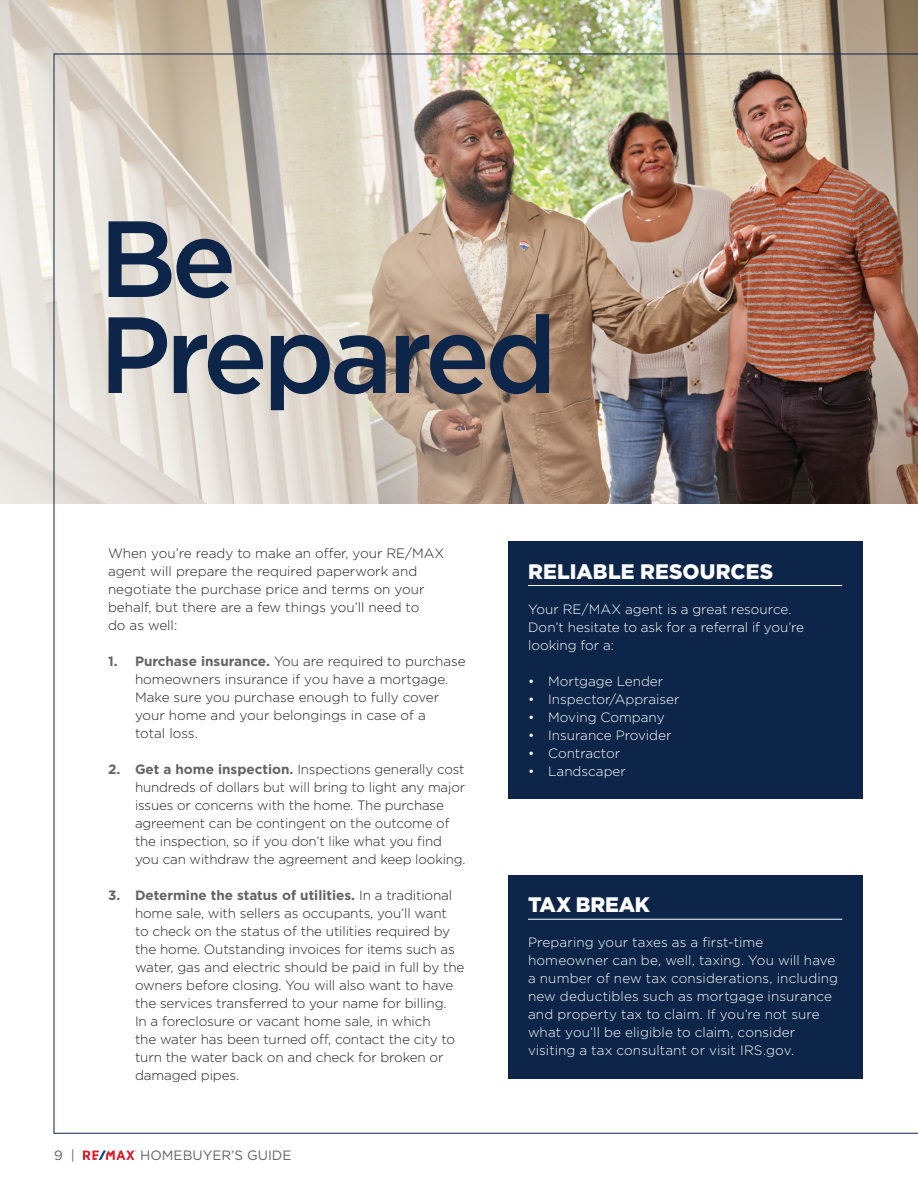
<style>
.page{position:relative;width:918px;height:1188px;background:#fff}
.page>*{position:absolute;margin:0;border:0;box-sizing:border-box;transform-origin:0 0}
.t1{font:500 108px "Gotham";letter-spacing:-.05em;color:#0c2548}
.t2{font:900 21px "Gotham";letter-spacing:.005em;color:#fff}
.t3{font:300 13.5px/18px "Gotham";letter-spacing:-.01em;color:#231f20}
.callout_box{font:300 13.5px/18px "Gotham";color:#fff}
.t4{font:13.5px "Gotham";color:#636366}
.s1{font-weight:700;color:#636366}
</style>
<div class="page">
<img style="left:0;top:0;width:918px;height:504px">
<img style="left:54px;top:54px;width:864px;height:1080px">
<svg style="left:83px;top:1150px;width:53px;height:10px"></svg>
<div style="left:508px;top:542px;width:354px;height:257px;background:#0c2548"></div>
<hr style="left:528px;top:585px;width:314px;height:1px;background:#fff">
<div style="left:508px;top:875px;width:354px;height:203px;background:#0c2548"></div>
<hr style="left:528px;top:919px;width:314px;height:1px;background:#fff">
<p class="t1" style="left:99px;top:188px;width:139px">Be</p>
<p class="t1" style="left:99px;top:284px;width:460px">Prepared</p>
<p class="t3" style="left:108px;top:544px;width:338px">When you’re ready to make an offer, your RE/MAX agent will prepare the required paperwork and negotiate the purchase price and terms on your behalf, but there are a few things you’ll need to<br>do as well:</p>
<p class="t3" style="left:135px;top:652px;width:332px;text-indent:-27px"><span class="s1">1. Purchase insurance.</span> You are required to purchase homeowners insurance if you have a mortgage.<br>Make sure you purchase enough to fully cover your home and your belongings in case of a<br>total loss.</p>
<p class="t3" style="left:135px;top:760px;width:332px;text-indent:-27px"><span class="s1">2. Get a home inspection.</span> Inspections generally cost hundreds of dollars but will bring to light any major issues or concerns with the home. The purchase agreement can be contingent on the outcome of the inspection, so if you don’t like what you find you can withdraw the agreement and keep looking.</p>
<p class="t3" style="left:135px;top:886px;width:331px;text-indent:-27px"><span class="s1">3. Determine the status of utilities.</span> In a traditional home sale, with sellers as occupants, you’ll want<br>to check on the status of the utilities required by the home. Outstanding invoices for items such as water, gas and electric should be paid in full by the owners before closing. You will also want to have the services transferred to your name for billing.<br>In a foreclosure or vacant home sale, in which<br>the water has been turned off, contact the city to turn the water back on and check for broken or damaged pipes.</p>
<p class="t4" style="left:54px;top:1147px;width:22px">9 |</p>
<p class="t4" style="left:140px;top:1147px;width:153px">HOMEBUYER’S GUIDE</p>
<p class="t2" style="left:528px;top:557px;width:247px">RELIABLE RESOURCES</p>
<p class="callout_box" style="left:528px;top:599px;width:278px">Your RE/MAX agent is a great resource.<br>Don’t hesitate to ask for a referral if you’re looking for a:</p>
<p class="callout_box" style="left:528px;top:671px;width:137px">• Mortgage Lender</p>
<p class="callout_box" style="left:528px;top:689px;width:153px">• Inspector/Appraiser</p>
<p class="callout_box" style="left:528px;top:707px;width:138px">• Moving Company</p>
<p class="callout_box" style="left:528px;top:725px;width:145px">• Insurance Provider</p>
<p class="callout_box" style="left:528px;top:743px;width:94px">• Contractor</p>
<p class="callout_box" style="left:528px;top:761px;width:99px">• Landscaper</p>
<p class="t2" style="left:528px;top:890px;width:123px">TAX BREAK</p>
<p class="callout_box" style="left:528px;top:933px;width:312px">Preparing your taxes as a first-time homeowner can be, well, taxing. You will have a number of new tax considerations, including new deductibles such as mortgage insurance and property tax to claim. If you’re not sure what you’ll be eligible to claim, consider visiting a tax consultant or visit IRS.gov.</p>
</div>
